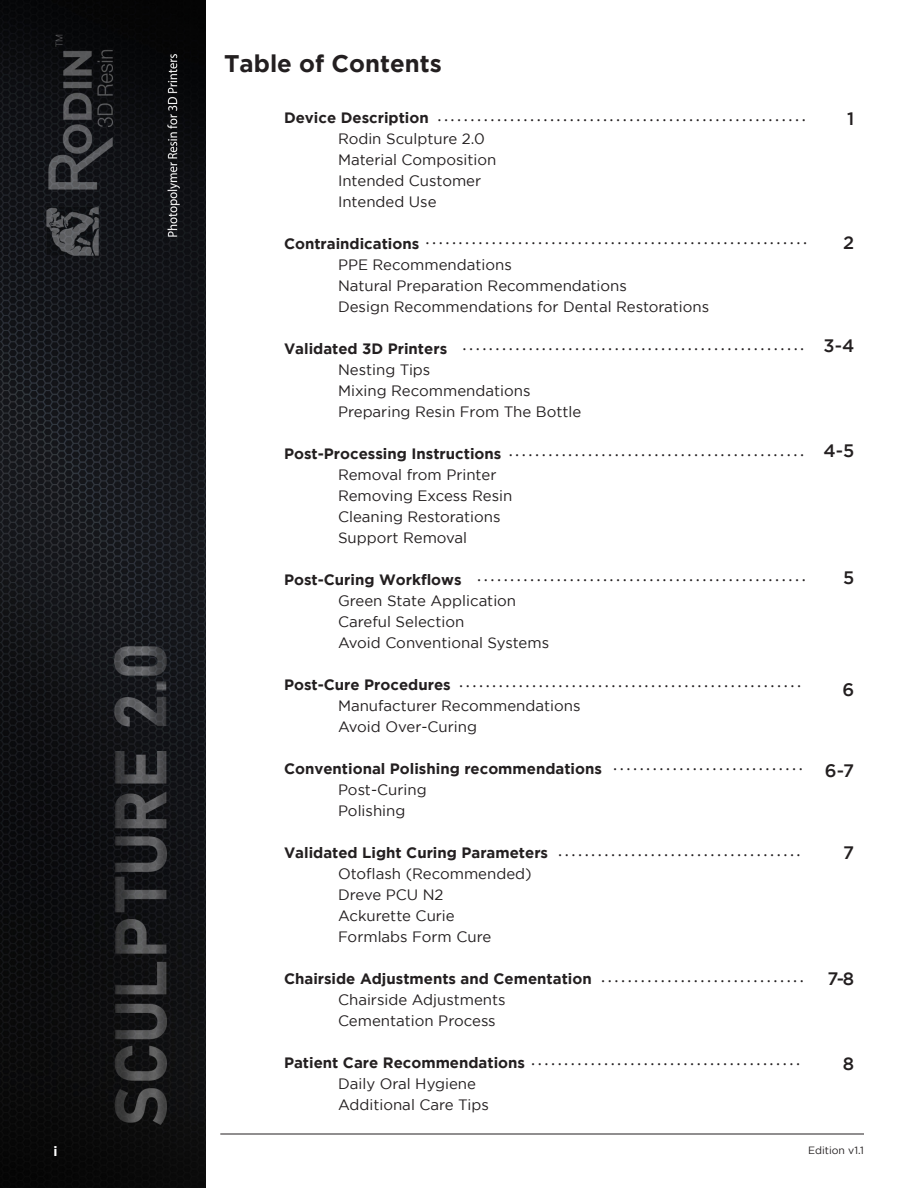
<style>
.page{position:relative;width:918px;height:1188px;background:#fff}
.page>*{position:absolute;margin:0;border:0;box-sizing:border-box;transform-origin:0 0}
.t1{font:700 24px "Gotham";color:#231f20}
.t2{font:18px "Minion Pro";color:#231f20}
.t3{font:500 18px "Gotham";color:#231f20}
.t4{font:15px "Gotham";color:#231f20}
.t5{font:700 15px "Gotham";color:#231f20}
.t6{font:700 13.5px "Gotham";color:#fff}
.t7{font:10.5px "Gotham";color:#231f20}
</style>
<div class="page">
<img style="left:0;top:0;width:205px;height:1188px">
<hr style="left:220px;top:1134px;width:644px;height:1px;background:#231f20">
<p class="t6" style="left:53px;top:1143px;width:6px">i</p>
<p class="t1" style="left:224px;top:49px;width:219px">Table of Contents</p>
<p class="t5" style="left:284px;top:109px;width:146px">Device Description</p>
<p class="t4" style="left:338px;top:131px;width:148px">Rodin Sculpture 2.0</p>
<p class="t4" style="left:338px;top:152px;width:160px">Material Composition</p>
<p class="t4" style="left:338px;top:173px;width:145px">Intended Customer</p>
<p class="t4" style="left:338px;top:194px;width:100px">Intended Use</p>
<p class="t5" style="left:284px;top:235px;width:137px">Contraindications</p>
<p class="t4" style="left:338px;top:257px;width:175px">PPE Recommendations</p>
<p class="t4" style="left:338px;top:278px;width:290px">Natural Preparation Recommendations</p>
<p class="t4" style="left:338px;top:299px;width:373px">Design Recommendations for Dental Restorations</p>
<p class="t5" style="left:284px;top:340px;width:165px">Validated 3D Printers</p>
<p class="t4" style="left:338px;top:362px;width:94px">Nesting Tips</p>
<p class="t4" style="left:338px;top:383px;width:194px">Mixing Recommendations</p>
<p class="t4" style="left:338px;top:404px;width:245px">Preparing Resin From The Bottle</p>
<p class="t5" style="left:284px;top:445px;width:219px">Post-Processing Instructions</p>
<p class="t4" style="left:338px;top:467px;width:160px">Removal from Printer</p>
<p class="t4" style="left:338px;top:488px;width:176px">Removing Excess Resin</p>
<p class="t4" style="left:338px;top:509px;width:164px">Cleaning Restorations</p>
<p class="t4" style="left:338px;top:530px;width:131px">Support Removal</p>
<p class="t5" style="left:284px;top:571px;width:179px">Post-Curing Workflows</p>
<p class="t4" style="left:338px;top:593px;width:180px">Green State Application</p>
<p class="t4" style="left:338px;top:614px;width:128px">Careful Selection</p>
<p class="t4" style="left:338px;top:635px;width:213px">Avoid Conventional Systems</p>
<p class="t5" style="left:284px;top:676px;width:168px">Post-Cure Procedures</p>
<p class="t4" style="left:338px;top:698px;width:244px">Manufacturer Recommendations</p>
<p class="t4" style="left:338px;top:719px;width:141px">Avoid Over-Curing</p>
<p class="t5" style="left:284px;top:760px;width:319px">Conventional Polishing recommendations</p>
<p class="t4" style="left:338px;top:782px;width:90px">Post-Curing</p>
<p class="t4" style="left:338px;top:803px;width:69px">Polishing</p>
<p class="t5" style="left:284px;top:844px;width:266px">Validated Light Curing Parameters</p>
<p class="t4" style="left:338px;top:866px;width:195px">Otoflash (Recommended)</p>
<p class="t4" style="left:338px;top:887px;width:107px">Dreve PCU N2</p>
<p class="t4" style="left:338px;top:908px;width:118px">Ackurette Curie</p>
<p class="t4" style="left:338px;top:929px;width:155px">Formlabs Form Cure</p>
<p class="t5" style="left:284px;top:970px;width:309px">Chairside Adjustments and Cementation</p>
<p class="t4" style="left:338px;top:992px;width:169px">Chairside Adjustments</p>
<p class="t4" style="left:338px;top:1013px;width:159px">Cementation Process</p>
<p class="t5" style="left:284px;top:1054px;width:243px">Patient Care Recommendations</p>
<p class="t4" style="left:338px;top:1076px;width:140px">Daily Oral Hygiene</p>
<p class="t4" style="left:338px;top:1097px;width:152px">Additional Care Tips</p>
<p class="t2" style="left:437px;top:103px;width:370px">........................................................</p>
<p class="t2" style="left:426px;top:226px;width:383px">..........................................................</p>
<p class="t2" style="left:462px;top:332px;width:343px">....................................................</p>
<p class="t2" style="left:509px;top:438px;width:297px">.............................................</p>
<p class="t2" style="left:477px;top:563px;width:330px">..................................................</p>
<p class="t2" style="left:459px;top:669px;width:343px">....................................................</p>
<p class="t2" style="left:613px;top:752px;width:191px">.............................</p>
<p class="t2" style="left:558px;top:838px;width:244px">.....................................</p>
<p class="t2" style="left:601px;top:964px;width:204px">...............................</p>
<p class="t2" style="left:531px;top:1047px;width:271px">.........................................</p>
<p class="t3" style="left:847px;top:108px;width:9px">1</p>
<p class="t3" style="left:843px;top:233px;width:13px">2</p>
<p class="t3" style="left:824px;top:335px;width:32px">3-4</p>
<p class="t3" style="left:823px;top:441px;width:32px">4-5</p>
<p class="t3" style="left:843px;top:567px;width:13px">5</p>
<p class="t3" style="left:842px;top:679px;width:13px">6</p>
<p class="t3" style="left:825px;top:761px;width:31px">6-7</p>
<p class="t3" style="left:843px;top:842px;width:12px">7</p>
<p class="t3" style="left:827px;top:969px;width:28px">7-8</p>
<p class="t3" style="left:843px;top:1053px;width:13px">8</p>
<p class="t7" style="left:808px;top:1144px;width:57px">Edition v1.1</p>
</div>
